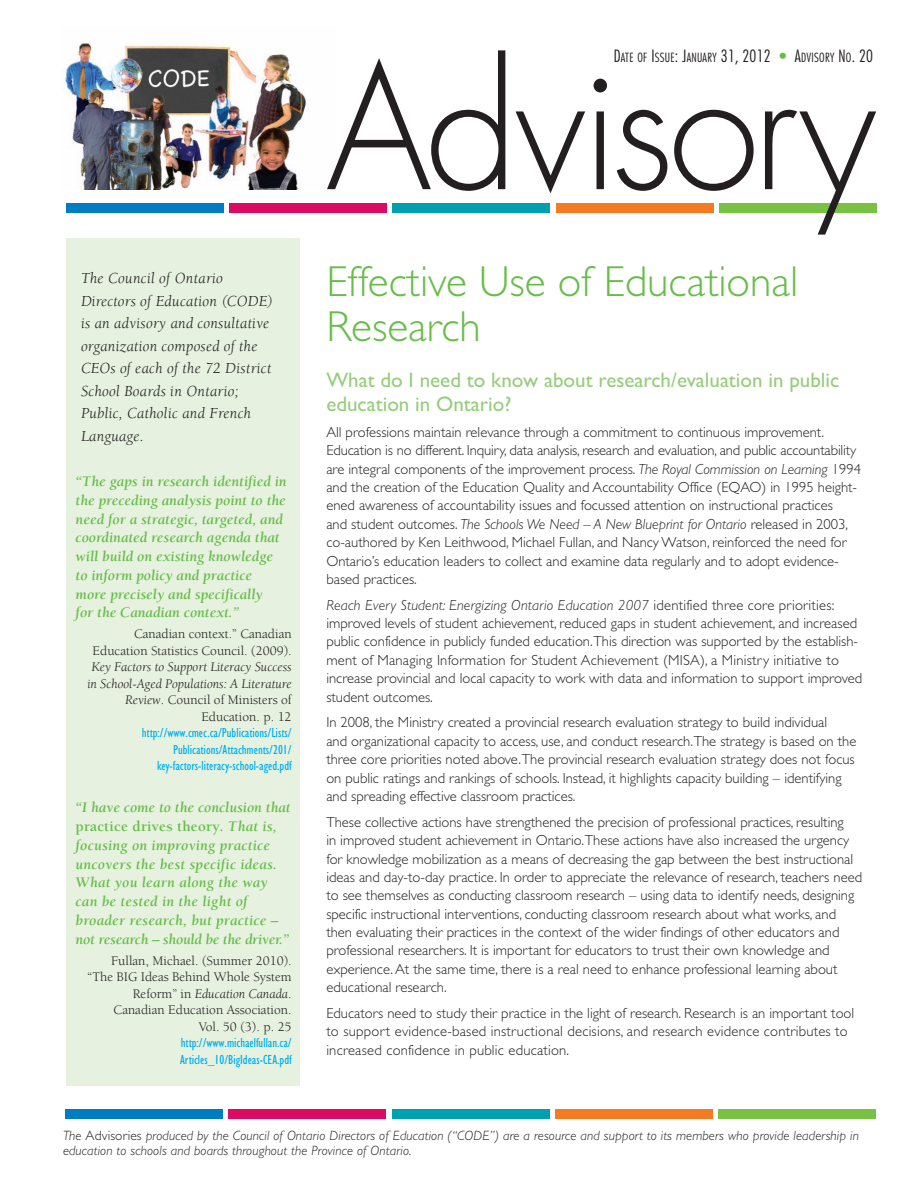
<style>
.page{position:relative;width:918px;height:1188px;background:#fff}
.page>*{position:absolute;margin:0;border:0;box-sizing:border-box;transform-origin:0 0}
.t1{font:300 168.3px "Futura";letter-spacing:-.03em;color:#231f20}
.t2{font:300 43.5px/45px "Gill Sans";color:#67bd4a}
.t3{font:21px/24px "Gill Sans";color:#96cd7c}
.t4{font:italic 15.75px/22.5px "Berkeley";letter-spacing:.02em;color:#231f20}
.t5{font:italic 700 15px/18.8px "Berkeley";color:#67bd4a}
.t6{font:300 14.7px/18.3px "Gill Sans";color:#231f20}
.t7{font:italic 300 13.5px/15px "Gill Sans";letter-spacing:.01em;color:#231f20}
.t8{font:13.5px/16.5px "Berkeley";color:#231f20;text-align:right}
.t9{font:condensed 13.5px/16.5px "Gill Sans";color:#00aeef;text-align:right}
.t10{font:italic 13.5px/16.5px "Berkeley";color:#231f20;text-align:right}
.t11{font:300 condensed 12.3px "Futura";letter-spacing:.02em;color:#231f20}
.s1{font-style:normal}
.s2{font-style:italic}
.s3{font-size:16.5px}
.s4{font-size:16.5px;color:#67bd4a}
</style>
<div class="page">
<img style="left:64px;top:42px;width:242px;height:147px">
<div style="left:66px;top:204px;width:157px;height:9px;background:#007cc2"></div>
<div style="left:229px;top:204px;width:158px;height:9px;background:#db0a62"></div>
<div style="left:393px;top:204px;width:157px;height:9px;background:#00a0b0"></div>
<div style="left:556px;top:204px;width:157px;height:9px;background:#f47b21"></div>
<div style="left:719px;top:204px;width:158px;height:9px;background:#79c142"></div>
<div style="left:65px;top:1109px;width:158px;height:10px;background:#007cc2"></div>
<div style="left:229px;top:1109px;width:157px;height:10px;background:#db0a62"></div>
<div style="left:392px;top:1109px;width:157px;height:10px;background:#00a0b0"></div>
<div style="left:555px;top:1109px;width:157px;height:10px;background:#f47b21"></div>
<div style="left:719px;top:1109px;width:157px;height:10px;background:#79c142"></div>
<div style="left:66px;top:238px;width:234px;height:847px;background:#e6f2df"></div>
<p class="t4" style="left:81px;top:268px;width:193px">The Council of Ontario<br>Directors of Education (CODE) is an advisory and consultative organization composed of the<br>CEOs of each of the 72 District<br>School Boards in Ontario;<br>Public, Catholic and French<br>Language.</p>
<p class="t5" style="left:76px;top:473px;width:213px">“The gaps in research identified in the preceding analysis point to the need for a strategic, targeted, and coordinated research agenda that will build on existing knowledge to inform policy and practice<br>more precisely and specifically<br>for the Canadian context.”</p>
<p class="t8" style="left:93px;top:627px;width:201px">Canadian context.” Canadian<br>Education Statistics Council. (2009).</p>
<p class="t10" style="left:87px;top:660px;width:206px">Key Factors to Support Literacy Success in School-Aged Populations: A Literature<br>Review<span class="s1">. Council of Ministers of<br>Education. p. 12</span></p>
<p class="t9" style="left:142px;top:726px;width:151px">http://www.cmec.ca/Publications/Lists/<br>Publications/Attachments/201/ key-factors-literacy-school-aged.pdf</p>
<p class="t5" style="left:76px;top:800px;width:217px">“I have come to the conclusion that <span class="s1">practice drives theory</span>. That is, focusing on improving practice uncovers the best specific ideas.<br>What you learn along the way can be tested in the light of broader research, but practice – not research – should be the driver.”</p>
<p class="t8" style="left:88px;top:953px;width:206px">Fullan, Michael. (Summer 2010). “The BIG Ideas Behind Whole System<br>Reform” in <span class="s2">Education Canada</span>.<br>Canadian Education Association.<br>Vol. 50 (3). p. 25</p>
<p class="t9" style="left:180px;top:1036px;width:113px;text-align:left">http://www.michaelfullan.ca/<br>Articles_10/BigIdeas-CEA.pdf</p>
<p class="t11" style="left:614px;top:52px;width:261px"><span class="s3">D</span>ATE OF <span class="s3">I</span>SSUE<span class="s3">: J</span>ANUARY <span class="s3">31, 2012</span> <span class="s4">•</span> <span class="s3">A</span>DVISORY <span class="s3">N</span>O<span class="s3">. 20</span></p>
<h1 class="t1" style="left:326px;top:50px;width:551px">Advisory</h1>
<h2 class="t2" style="left:326px;top:258px;width:473px">Effective Use of Educational<br>Research</h2>
<h3 class="t3" style="left:326px;top:368px;width:514px">What do I need to know about research/evaluation in public education in Ontario?</h3>
<p class="t6" style="left:326px;top:423px;width:536px">All professions maintain relevance through a commitment to continuous improvement.<br>Education is no different. Inquiry, data analysis, research and evaluation, and public accountability are integral components of the improvement process. <span class="s2">The Royal Commission on Learning</span> 1994 and the creation of the Education Quality and Accountability Office (EQAO) in 1995 height&shy;ened awareness of accountability issues and focussed attention on instructional practices<br>and student outcomes. <span class="s2">The Schools We Need – A New Blueprint for Ontario</span> released in 2003, co-authored by Ken Leithwood, Michael Fullan, and Nancy Watson, reinforced the need for Ontario’s education leaders to collect and examine data regularly and to adopt evidence&shy;based practices.</p>
<p class="t6" style="left:326px;top:596px;width:537px"><span class="s2">Reach Every Student: Energizing Ontario Education 2007</span> identified three core priorities: improved levels of student achievement, reduced gaps in student achievement, and increased public confidence in publicly funded education.This direction was supported by the establish&shy;ment of Managing Information for Student Achievement (MISA), a Ministry initiative to increase provincial and local capacity to work with data and information to support improved student outcomes.</p>
<p class="t6" style="left:326px;top:713px;width:532px">In 2008, the Ministry created a provincial research evaluation strategy to build individual<br>and organizational capacity to access, use, and conduct research.The strategy is based on the three core priorities noted above.The provincial research evaluation strategy does not focus on public ratings and rankings of schools. Instead, it highlights capacity building – identifying and spreading effective classroom practices.</p>
<p class="t6" style="left:326px;top:813px;width:537px">These collective actions have strengthened the precision of professional practices, resulting<br>in improved student achievement in Ontario.These actions have also increased the urgency for knowledge mobilization as a means of decreasing the gap between the best instructional ideas and day-to-day practice. In order to appreciate the relevance of research, teachers need to see themselves as conducting classroom research – using data to identify needs, designing specific instructional interventions, conducting classroom research about what works, and then evaluating their practices in the context of the wider findings of other educators and professional researchers. It is important for educators to trust their own knowledge and experience.At the same time, there is a real need to enhance professional learning about educational research.</p>
<p class="t6" style="left:326px;top:1004px;width:529px">Educators need to study their practice in the light of research. Research is an important tool to support evidence-based instructional decisions, and research evidence contributes to increased confidence in public education.</p>
<p class="t7" style="left:63px;top:1129px;width:797px">The <span class="s1">Advisories</span> produced by the Council of Ontario Directors of Education (“CODE”) are a resource and support to its members who provide leadership in education to schools and boards throughout the Province of Ontario.</p>
</div>
